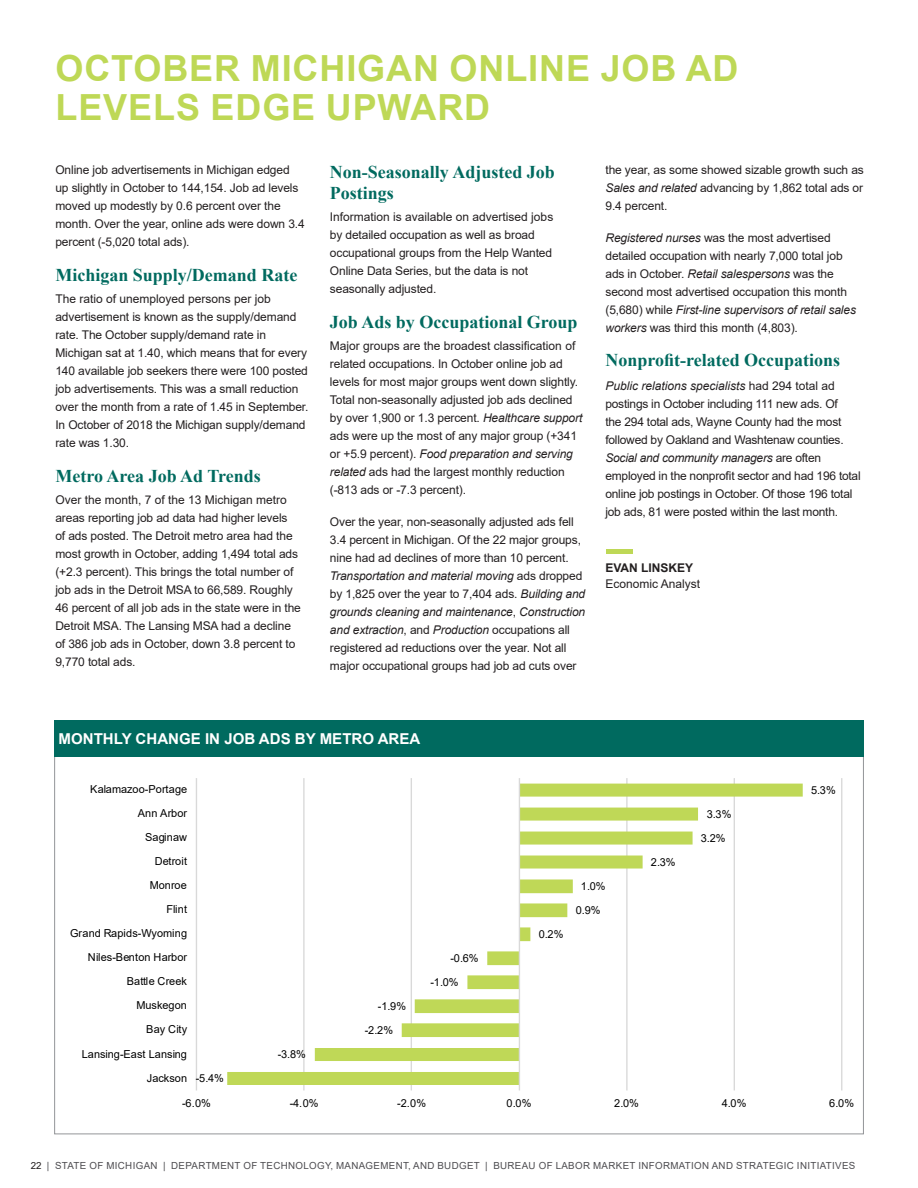
<style>
.page{position:relative;width:918px;height:1188px;background:#fff}
.page>*{position:absolute;margin:0;border:0;box-sizing:border-box;transform-origin:0 0}
.t1{font:700 36px/39px "Arial";letter-spacing:.025em;color:#bed856}
.Body_copy{font:700 18px/21px "Times New Roman";color:#006a5f}
.heading_1{font:700 15px "Arial";color:#fff}
.Body_copy-2{font:12px/18px "Arial";letter-spacing:-.01em;color:#231f20}
.t2{font:700 12px "Arial";color:#231f20}
.t3{font:10.95px "Arial";letter-spacing:.005em;color:#000}
.t4{font:9.75px "Arial";letter-spacing:.035em;color:#4e4d51}
.s1{font-style:italic}
.s2{color:#231f20}
</style>
<div class="page">
<hr style="left:606px;top:550px;width:27px;height:4px;background:#bed856">
<div style="left:54px;top:720px;width:810px;height:37px;background:#006a5f"></div>
<hr style="left:196px;top:778px;width:1px;height:312px;background:#d9d9d9">
<hr style="left:303px;top:778px;width:2px;height:312px;background:#d9d9d9">
<hr style="left:411px;top:778px;width:1px;height:312px;background:#d9d9d9">
<hr style="left:626px;top:778px;width:2px;height:312px;background:#d9d9d9">
<hr style="left:734px;top:778px;width:1px;height:312px;background:#d9d9d9">
<hr style="left:841px;top:778px;width:1px;height:312px;background:#d9d9d9">
<svg style="left:227px;top:784px;width:576px;height:301px"></svg>
<hr style="left:519px;top:778px;width:1px;height:312px;background:#d9d9d9">
<p class="t1" style="left:55px;top:49px;width:685px">OCTOBER MICHIGAN ONLINE JOB AD<br>LEVELS EDGE UPWARD</p>
<p class="Body_copy-2" style="left:55px;top:161px;width:251px">Online job advertisements in Michigan edged up slightly in October to 144,154. Job ad levels moved up modestly by 0.6 percent over the month. Over the year, online ads were down 3.4 percent (-5,020 total ads).</p>
<p class="Body_copy" style="left:55px;top:264px;width:244px">Michigan Supply/Demand Rate</p>
<p class="Body_copy-2" style="left:55px;top:290px;width:255px">The ratio of unemployed persons per job advertisement is known as the supply/demand rate. The October supply/demand rate in Michigan sat at 1.40, which means that for every 140 available job seekers there were 100 posted job advertisements. This was a small reduction over the month from a rate of 1.45 in September.<br>In October of 2018 the Michigan supply/demand rate was 1.30.</p>
<p class="Body_copy" style="left:55px;top:465px;width:207px">Metro Area Job Ad Trends</p>
<p class="Body_copy-2" style="left:55px;top:491px;width:247px">Over the month, 7 of the 13 Michigan metro areas reporting job ad data had higher levels<br>of ads posted. The Detroit metro area had the most growth in October, adding 1,494 total ads (+2.3 percent). This brings the total number of job ads in the Detroit MSA to 66,589. Roughly 46 percent of all job ads in the state were in the Detroit MSA. The Lansing MSA had a decline of 386 job ads in October, down 3.8 percent to 9,770 total ads.</p>
<p class="Body_copy" style="left:330px;top:161px;width:227px">Non-Seasonally Adjusted Job<br>Postings</p>
<p class="Body_copy-2" style="left:330px;top:208px;width:225px">Information is available on advertised jobs by detailed occupation as well as broad occupational groups from the Help Wanted Online Data Series, but the data is not seasonally adjusted.</p>
<p class="Body_copy" style="left:330px;top:311px;width:249px">Job Ads by Occupational Group</p>
<p class="Body_copy-2" style="left:330px;top:337px;width:254px">Major groups are the broadest classification of related occupations. In October online job ad levels for most major groups went down slightly.<br>Total non-seasonally adjusted job ads declined by over 1,900 or 1.3 percent. <span class="s1">Healthcare support </span>ads were up the most of any major group (+341 or +5.9 percent). <span class="s1">Food preparation and serving related</span> ads had the largest monthly reduction (-813 ads or -7.3 percent).</p>
<p class="Body_copy-2" style="left:330px;top:512px;width:257px">Over the year, non-seasonally adjusted ads fell 3.4 percent in Michigan. Of the 22 major groups, nine had ad declines of more than 10 percent.<br><span class="s1">Transportation and material moving</span> ads dropped by 1,825 over the year to 7,404 ads. <span class="s1">Building and grounds cleaning and maintenance</span>, <span class="s1">Construction and extraction</span>, and <span class="s1">Production</span> occupations all registered ad reductions over the year. Not all major occupational groups had job ad cuts over</p>
<p class="Body_copy-2" style="left:605px;top:161px;width:260px;text-align:justify">the year, as some showed sizable growth such as <span class="s1">Sales and related</span> advancing by 1,862 total ads or 9.4 percent.</p>
<p class="Body_copy-2" style="left:605px;top:228px;width:252px"><span class="s1">Registered nurses</span> was the most advertised detailed occupation with nearly 7,000 total job ads in October. <span class="s1">Retail salespersons</span> was the second most advertised occupation this month (5,680) while <span class="s1">First-line supervisors of retail sales workers</span> was third this month (4,803).</p>
<p class="Body_copy" style="left:605px;top:349px;width:236px">Nonprofit-related Occupations</p>
<p class="Body_copy-2" style="left:605px;top:377px;width:257px"><span class="s1">Public relations specialists</span> had 294 total ad postings in October including 111 new ads. Of<br>the 294 total ads, Wayne County had the most followed by Oakland and Washtenaw counties.<br><span class="s1">Social and community managers</span> are often employed in the nonprofit sector and had 196 total online job postings in October. Of those 196 total job ads, 81 were posted within the last month.</p>
<p class="t2" style="left:605px;top:559px;width:89px">EVAN LINSKEY</p>
<p class="Body_copy-2" style="left:605px;top:575px;width:96px">Economic Analyst</p>
<p class="heading_1" style="left:59px;top:728px;width:363px">MONTHLY CHANGE IN JOB ADS BY METRO AREA</p>
<p class="t3" style="left:90px;top:782px;width:99px">Kalamazoo-Portage</p>
<p class="t3" style="left:811px;top:783px;width:26px">5.3%</p>
<p class="t3" style="left:138px;top:806px;width:51px">Ann Arbor</p>
<p class="t3" style="left:707px;top:807px;width:26px">3.3%</p>
<p class="t3" style="left:145px;top:830px;width:44px">Saginaw</p>
<p class="t3" style="left:701px;top:831px;width:26px">3.2%</p>
<p class="t3" style="left:155px;top:854px;width:34px">Detroit</p>
<p class="t3" style="left:651px;top:855px;width:26px">2.3%</p>
<p class="t3" style="left:150px;top:878px;width:38px">Monroe</p>
<p class="t3" style="left:581px;top:879px;width:26px">1.0%</p>
<p class="t3" style="left:166px;top:902px;width:22px">Flint</p>
<p class="t3" style="left:576px;top:903px;width:26px">0.9%</p>
<p class="t3" style="left:70px;top:926px;width:118px">Grand Rapids-Wyoming</p>
<p class="t3" style="left:539px;top:927px;width:26px">0.2%</p>
<p class="t3" style="left:88px;top:950px;width:101px">Niles-Benton Harbor</p>
<p class="t3" style="left:450px;top:951px;width:30px">-0.6%</p>
<p class="t3" style="left:127px;top:974px;width:62px">Battle Creek</p>
<p class="t3" style="left:430px;top:975px;width:30px">-1.0%</p>
<p class="t3" style="left:137px;top:998px;width:52px">Muskegon</p>
<p class="t3" style="left:378px;top:999px;width:30px">-1.9%</p>
<p class="t3" style="left:146px;top:1022px;width:43px">Bay City</p>
<p class="t3" style="left:365px;top:1023px;width:30px">-2.2%</p>
<p class="t3" style="left:82px;top:1046px;width:107px">Lansing-East Lansing</p>
<p class="t3" style="left:278px;top:1047px;width:30px">-3.8%</p>
<p class="t3" style="left:147px;top:1070px;width:42px">Jackson</p>
<p class="t3" style="left:196px;top:1071px;width:30px">-5.4%</p>
<p class="t3" style="left:182px;top:1095px;width:30px">-6.0%</p>
<p class="t3" style="left:290px;top:1095px;width:30px">-4.0%</p>
<p class="t3" style="left:397px;top:1095px;width:30px">-2.0%</p>
<p class="t3" style="left:507px;top:1095px;width:26px">0.0%</p>
<p class="t3" style="left:614px;top:1095px;width:26px">2.0%</p>
<p class="t3" style="left:722px;top:1095px;width:26px">4.0%</p>
<p class="t3" style="left:829px;top:1095px;width:26px">6.0%</p>
<p class="t4" style="left:31px;top:1158px;width:826px"><span class="s2">22</span> | STATE OF MICHIGAN | DEPARTMENT OF TECHNOLOGY, MANAGEMENT, AND BUDGET | BUREAU OF LABOR MARKET INFORMATION AND STRATEGIC INITIATIVES</p>
</div>
